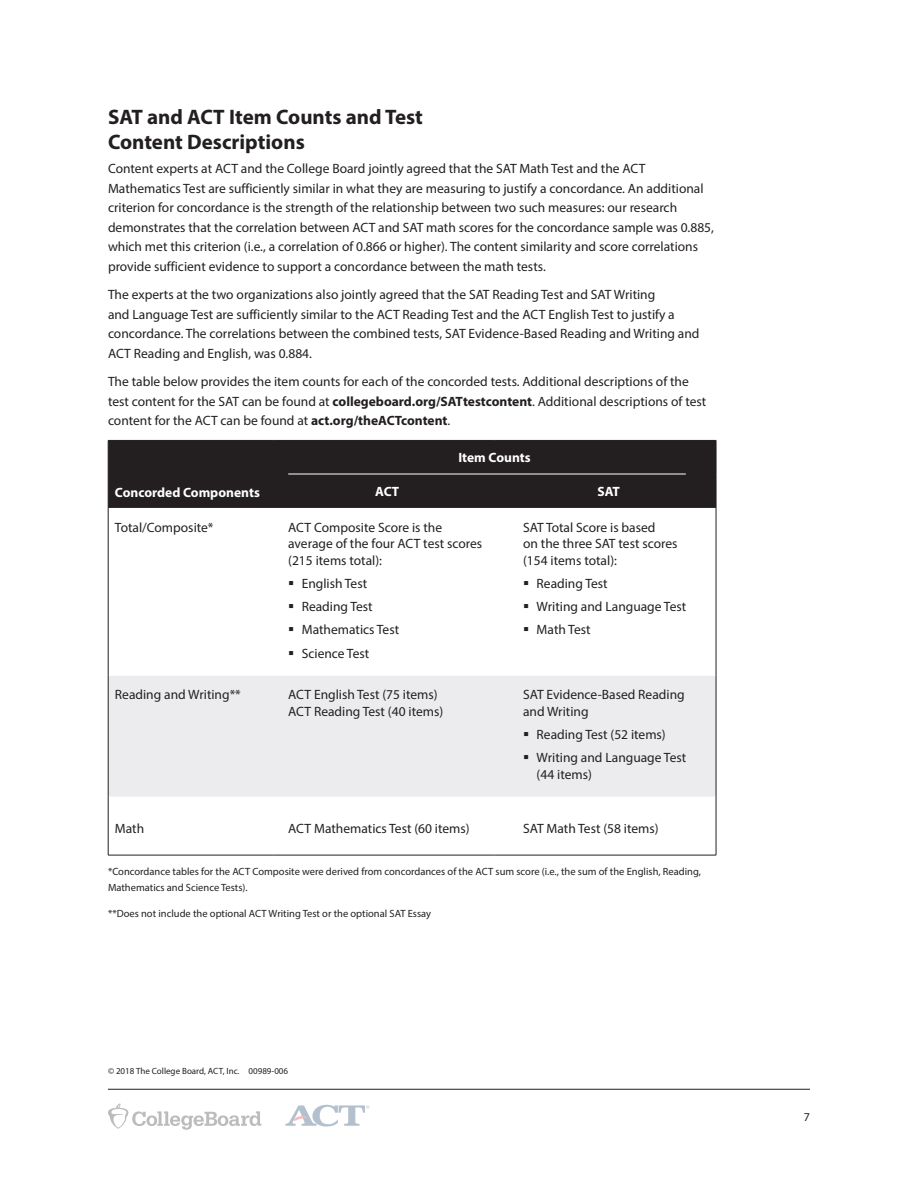
<style>
.page{position:relative;width:918px;height:1188px;background:#fff}
.page>*{position:absolute;margin:0;border:0;box-sizing:border-box;transform-origin:0 0}
.t1{font:700 21px/25.5px "Myriad Pro";color:#231f20}
.t2{font:13.5px/19.5px "Myriad Pro";color:#231f20}
.t3{font:700 13.5px "Myriad Pro";color:#fff}
.t4{font:12px "Myriad Pro";color:#231f20}
.t5{font:10.5px/16.5px "Myriad Pro";color:#231f20}
.t6{font:9px "Myriad Pro";color:#231f20}
.s1{font-weight:700}
</style>
<div class="page">
<hr style="left:108px;top:1089px;width:702px;height:1px;background:#231f20">
<svg style="left:285px;top:1105px;width:84px;height:22px"></svg>
<svg style="left:108px;top:1103px;width:153px;height:27px"></svg>
<div style="left:109px;top:441px;width:607px;height:67px;background:#231f20"></div>
<div style="left:109px;top:676px;width:607px;height:121px;background:#ececee"></div>
<svg style="left:109px;top:797px;width:607px;height:58px"></svg>
<hr style="left:108px;top:855px;width:165px;height:1px;background:#231f20">
<hr style="left:273px;top:855px;width:222px;height:1px;background:#231f20">
<hr style="left:495px;top:855px;width:221px;height:1px;background:#231f20">
<hr style="left:716px;top:474px;width:1px;height:34px;background:#231f20">
<hr style="left:108px;top:508px;width:1px;height:168px;background:#231f20">
<hr style="left:716px;top:508px;width:1px;height:168px;background:#231f20">
<hr style="left:108px;top:676px;width:1px;height:121px;background:#231f20">
<hr style="left:716px;top:676px;width:1px;height:121px;background:#231f20">
<hr style="left:108px;top:797px;width:1px;height:58px;background:#231f20">
<hr style="left:716px;top:797px;width:1px;height:58px;background:#231f20">
<hr style="left:108px;top:440px;width:165px;height:1px;background:#231f20">
<hr style="left:108px;top:441px;width:1px;height:33px;background:#231f20">
<hr style="left:108px;top:474px;width:1px;height:34px;background:#231f20">
<hr style="left:273px;top:440px;width:222px;height:1px;background:#231f20">
<hr style="left:495px;top:440px;width:221px;height:1px;background:#231f20">
<hr style="left:716px;top:441px;width:1px;height:33px;background:#231f20">
<hr style="left:273px;top:474px;width:222px;height:1px;background:#231f20">
<hr style="left:495px;top:474px;width:221px;height:1px;background:#231f20">
<hr style="left:288px;top:474px;width:398px;height:1px;background:#fff">
<h1 class="t1" style="left:108px;top:103px;width:316px">SAT and ACT Item Counts and Test<br>Content Descriptions</h1>
<p class="t2" style="left:108px;top:159px;width:608px">Content experts at ACT and the College Board jointly agreed that the SAT Math Test and the ACT Mathematics Test are sufficiently similar in what they are measuring to justify a concordance. An additional criterion for concordance is the strength of the relationship between two such measures: our research demonstrates that the correlation between ACT and SAT math scores for the concordance sample was 0.885, which met this criterion (i.e., a correlation of 0.866 or higher). The content similarity and score correlations provide sufficient evidence to support a concordance between the math tests.</p>
<p class="t2" style="left:108px;top:285px;width:593px">The experts at the two organizations also jointly agreed that the SAT Reading Test and SAT Writing<br>and Language Test are sufficiently similar to the ACT Reading Test and the ACT English Test to justify a concordance. The correlations between the combined tests, SAT Evidence-Based Reading and Writing and ACT Reading and English, was 0.884.</p>
<p class="t2" style="left:108px;top:372px;width:600px">The table below provides the item counts for each of the concorded tests. Additional descriptions of the test content for the SAT can be found at <span class="s1">collegeboard.org/SATtestcontent</span>. Additional descriptions of test content for the ACT can be found at <span class="s1">act.org/theACTcontent</span>.</p>
<p class="t3" style="left:115px;top:483px;width:146px">Concorded Components</p>
<p class="t3" style="left:458px;top:449px;width:74px">Item Counts</p>
<p class="t3" style="left:375px;top:483px;width:26px">ACT</p>
<p class="t3" style="left:597px;top:483px;width:24px">SAT</p>
<p class="t2" style="left:115px;top:517px;width:100px">Total/Composite*</p>
<p class="t2" style="left:288px;top:519px;width:196px;line-height:16.5px">ACT Composite Score is the average of the four ACT test scores (215 items total):</p>
<p class="t2" style="left:288px;top:573px;width:81px">▪ English Test</p>
<p class="t2" style="left:288px;top:597px;width:86px">▪ Reading Test</p>
<p class="t2" style="left:288px;top:620px;width:112px">▪ Mathematics Test</p>
<p class="t2" style="left:288px;top:643px;width:83px">▪ Science Test</p>
<p class="t2" style="left:523px;top:519px;width:156px;line-height:16.5px">SAT Total Score is based<br>on the three SAT test scores (154 items total):</p>
<p class="t2" style="left:523px;top:573px;width:86px">▪ Reading Test</p>
<p class="t2" style="left:523px;top:597px;width:165px">▪ Writing and Language Test</p>
<p class="t2" style="left:523px;top:620px;width:69px">▪ Math Test</p>
<p class="t2" style="left:115px;top:685px;width:127px">Reading and Writing**</p>
<p class="t2" style="left:288px;top:686px;width:157px;line-height:16.5px">ACT English Test (75 items)<br>ACT Reading Test (40 items)</p>
<p class="t2" style="left:523px;top:686px;width:163px;line-height:16.5px">SAT Evidence-Based Reading and Writing</p>
<p class="t2" style="left:523px;top:725px;width:144px">▪ Reading Test (52 items)</p>
<p class="t2" style="left:537px;top:749px;width:151px;line-height:16.5px;text-indent:-14px">▪ Writing and Language Test (44 items)</p>
<p class="t2" style="left:115px;top:818px;width:31px">Math</p>
<p class="t2" style="left:288px;top:818px;width:183px">ACT Mathematics Test (60 items)</p>
<p class="t2" style="left:523px;top:818px;width:137px">SAT Math Test (58 items)</p>
<p class="t5" style="left:108px;top:863px;width:595px">*Concordance tables for the ACT Composite were derived from concordances of the ACT sum score (i.e., the sum of the English, Reading,<br>Mathematics and Science Tests).</p>
<p class="t5" style="left:108px;top:905px;width:325px">**Does not include the optional ACT Writing Test or the optional SAT Essay</p>
<p class="t6" style="left:108px;top:1065px;width:182px">© 2018 The College Board, ACT, Inc. 00989-006</p>
<p class="t4" style="left:804px;top:1110px;width:8px">7</p>
</div>
